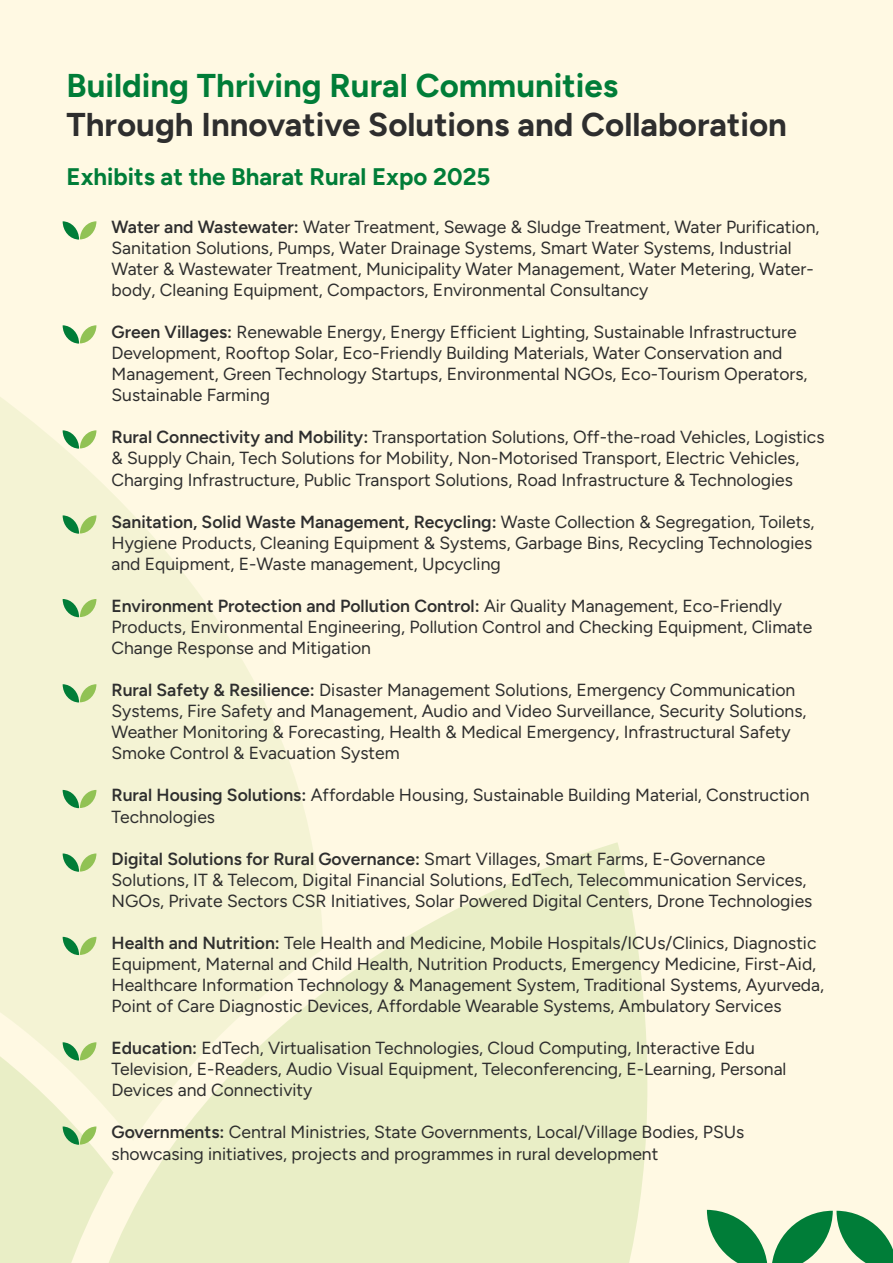
<style>
.page{position:relative;width:893px;height:1263px;background:#fff9e3}
.page>*{position:absolute;margin:0;border:0;box-sizing:border-box;transform-origin:0 0}
.t1{font:700 33px "Figtree";color:#2e2e2e}
.t2{font:700 33px "Figtree";color:#007d38}
.t3{font:700 24px "Figtree";color:#007d38}
.t4{font:17.55px/21px "Figtree";color:#2e2e2e}
.s1{font-weight:600}
</style>
<div class="page">
<svg style="left:114px;top:842px;width:596px;height:421px;fill:#e9eec6"></svg>
<svg style="left:0;top:397px;width:323px;height:744px;fill:#f4f3d4"></svg>
<svg style="left:0;top:820px;width:114px;height:443px;fill:#f4f3d4"></svg>
<svg style="left:63px;top:221px;width:33px;height:19px"></svg>
<svg style="left:63px;top:325px;width:33px;height:19px"></svg>
<svg style="left:63px;top:430px;width:33px;height:19px"></svg>
<svg style="left:63px;top:515px;width:33px;height:19px"></svg>
<svg style="left:63px;top:599px;width:33px;height:18px"></svg>
<svg style="left:63px;top:684px;width:33px;height:18px"></svg>
<svg style="left:63px;top:790px;width:33px;height:18px"></svg>
<svg style="left:63px;top:853px;width:33px;height:19px"></svg>
<svg style="left:63px;top:937px;width:33px;height:18px"></svg>
<svg style="left:63px;top:1042px;width:33px;height:18px"></svg>
<svg style="left:63px;top:1126px;width:33px;height:19px"></svg>
<svg style="left:707px;top:1210px;width:186px;height:53px"></svg>
<h1 class="t2" style="left:67px;top:65px;width:553px">Building Thriving Rural Communities</h1>
<h1 class="t1" style="left:67px;top:105px;width:722px">Through Innovative Solutions and Collaboration</h1>
<h2 class="t3" style="left:67px;top:162px;width:425px">Exhibits at the Bharat Rural Expo 2025</h2>
<p class="t4" style="left:112px;top:216px;width:709px"><span class="s1">Water and Wastewater:</span> Water Treatment, Sewage &amp; Sludge Treatment, Water Purification, Sanitation Solutions, Pumps, Water Drainage Systems, Smart Water Systems, Industrial Water &amp; Wastewater Treatment, Municipality Water Management, Water Metering, Water&shy;body, Cleaning Equipment, Compactors, Environmental Consultancy</p>
<p class="t4" style="left:112px;top:321px;width:697px"><span class="s1">Green Villages:</span> Renewable Energy, Energy Efficient Lighting, Sustainable Infrastructure Development, Rooftop Solar, Eco-Friendly Building Materials, Water Conservation and Management, Green Technology Startups, Environmental NGOs, Eco-Tourism Operators, Sustainable Farming</p>
<p class="t4" style="left:112px;top:427px;width:715px"><span class="s1">Rural Connectivity and Mobility:</span> Transportation Solutions, Off-the-road Vehicles, Logistics &amp; Supply Chain, Tech Solutions for Mobility, Non-Motorised Transport, Electric Vehicles,<br>Charging Infrastructure, Public Transport Solutions, Road Infrastructure &amp; Technologies</p>
<p class="t4" style="left:112px;top:511px;width:704px"><span class="s1">Sanitation, Solid Waste Management, Recycling:</span> Waste Collection &amp; Segregation, Toilets,<br>Hygiene Products, Cleaning Equipment &amp; Systems, Garbage Bins, Recycling Technologies and Equipment, E-Waste management, Upcycling</p>
<p class="t4" style="left:112px;top:595px;width:702px"><span class="s1">Environment Protection and Pollution Control:</span> Air Quality Management, Eco-Friendly<br>Products, Environmental Engineering, Pollution Control and Checking Equipment, Climate<br>Change Response and Mitigation</p>
<p class="t4" style="left:112px;top:679px;width:696px"><span class="s1">Rural Safety &amp; Resilience:</span> Disaster Management Solutions, Emergency Communication Systems, Fire Safety and Management, Audio and Video Surveillance, Security Solutions, Weather Monitoring &amp; Forecasting, Health &amp; Medical Emergency, Infrastructural Safety Smoke Control &amp; Evacuation System</p>
<p class="t4" style="left:112px;top:785px;width:699px"><span class="s1">Rural Housing Solutions:</span> Affordable Housing, Sustainable Building Material, Construction<br>Technologies</p>
<p class="t4" style="left:112px;top:848px;width:702px"><span class="s1">Digital Solutions for Rural Governance:</span> Smart Villages, Smart Farms, E-Governance<br>Solutions, IT &amp; Telecom, Digital Financial Solutions, EdTech, Telecommunication Services,<br>NGOs, Private Sectors CSR Initiatives, Solar Powered Digital Centers, Drone Technologies</p>
<p class="t4" style="left:112px;top:932px;width:714px"><span class="s1">Health and Nutrition:</span> Tele Health and Medicine, Mobile Hospitals/ICUs/Clinics, Diagnostic Equipment, Maternal and Child Health, Nutrition Products, Emergency Medicine, First-Aid, Healthcare Information Technology &amp; Management System, Traditional Systems, Ayurveda, Point of Care Diagnostic Devices, Affordable Wearable Systems, Ambulatory Services</p>
<p class="t4" style="left:112px;top:1037px;width:676px"><span class="s1">Education:</span> EdTech, Virtualisation Technologies, Cloud Computing, Interactive Edu<br>Television, E-Readers, Audio Visual Equipment, Teleconferencing, E-Learning, Personal<br>Devices and Connectivity</p>
<p class="t4" style="left:112px;top:1122px;width:634px"><span class="s1">Governments:</span> Central Ministries, State Governments, Local/Village Bodies, PSUs showcasing initiatives, projects and programmes in rural development</p>
</div>
